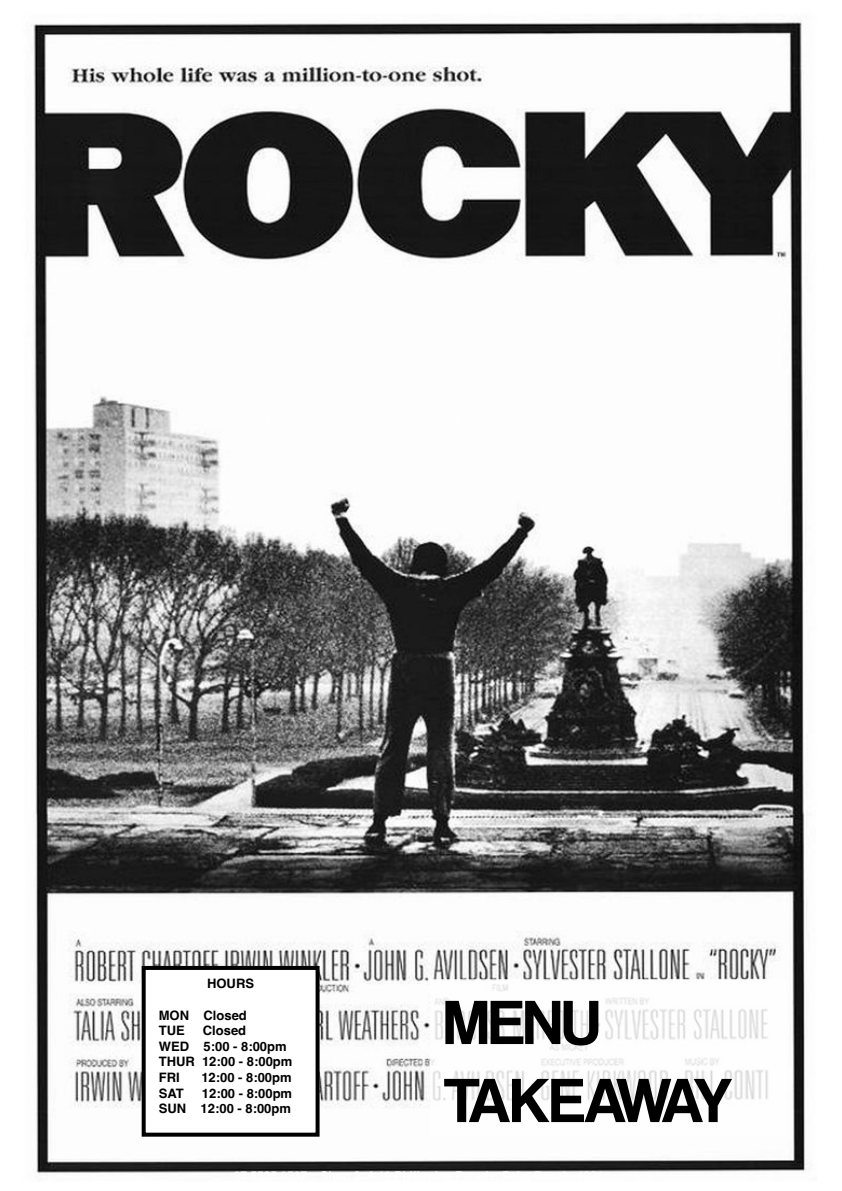
<style>
.page{position:relative;width:842px;height:1191px;background:#fff}
.page>*{position:absolute;margin:0;border:0;box-sizing:border-box;transform-origin:0 0}
.t1{font:65px "Coolvetica Rg";letter-spacing:-.155em;color:#000}
.t2{font:65px "Coolvetica Rg";color:#000}
.t3{font:700 13px "Helvetica";color:#000}
</style>
<div class="page">
<img style="left:31px;top:19px;width:777px;height:1154px">
<svg style="left:430px;top:979px;width:357px;height:158px"></svg>
<div style="left:142px;top:966px;width:178px;height:170px;background:#fff;border:4px solid #000"></div>
<p class="t3" style="left:207px;top:976px;width:48px">HOURS</p>
<p class="t3" style="left:159px;top:1007px;width:90px">MON Closed</p>
<p class="t3" style="left:159px;top:1022px;width:27px">TUE</p>
<p class="t3" style="left:203px;top:1022px;width:45px">Closed</p>
<p class="t3" style="left:159px;top:1038px;width:129px">WED 5:00 - 8:00pm</p>
<p class="t3" style="left:159px;top:1054px;width:135px">THUR 12:00 - 8:00pm</p>
<p class="t3" style="left:159px;top:1069px;width:22px">FRI</p>
<p class="t3" style="left:201px;top:1069px;width:92px">12:00 - 8:00pm</p>
<p class="t3" style="left:159px;top:1085px;width:27px">SAT</p>
<p class="t3" style="left:202px;top:1085px;width:92px">12:00 - 8:00pm</p>
<p class="t3" style="left:159px;top:1100px;width:134px">SUN 12:00 - 8:00pm</p>
<p class="t2" style="left:444px;top:984px;width:158px">MENU</p>
<p class="t1" style="left:444px;top:1062px;width:290px">TAKEAWAY</p>
</div>
